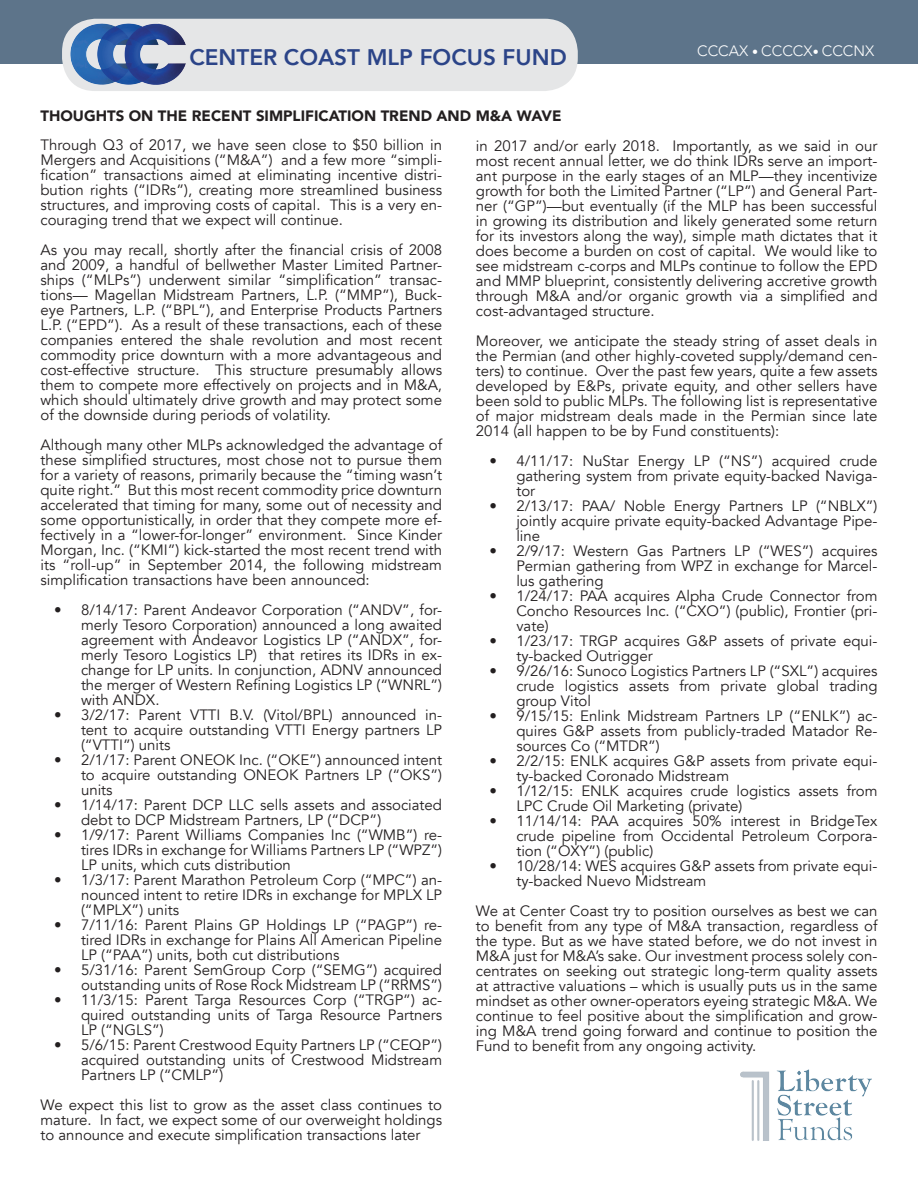
<style>
.page{position:relative;width:918px;height:1188px;background:#fff}
.page>*{position:absolute;margin:0;border:0;box-sizing:border-box;transform-origin:0 0}
.t1{font:800 22.5px "Avenir";color:#2b4488}
.t2{font:15px/15px "Avenir";color:#231f20;text-align:justify}
.t3{font:900 15px "Avenir";color:#231f20}
.t4{font:300 15px "Avenir";color:#fff}
.s1{font-size:12px}
</style>
<div class="page">
<div style="left:0;top:0;width:918px;height:64px;background:#5d748a"></div>
<img style="left:741px;top:1069px;width:130px;height:72px">
<div style="left:62px;top:19px;width:516px;height:72px;background:#e5e6e7;border-radius:33px"></div>
<img style="left:68px;top:23px;width:118px;height:62px">
<p class="t1" style="left:189px;top:39px;width:379px">CENTER COAST MLP FOCUS FUND</p>
<p class="t4" style="left:697px;top:42px;width:179px">CCCAX <span class="s1">•</span> CCCCX<span class="s1">•</span> CCCNX</p>
<p class="t3" style="left:40px;top:103px;width:523px">THOUGHTS ON THE RECENT SIMPLIFICATION TREND AND M&amp;A WAVE</p>
<p class="t2" style="left:40px;top:137px;width:403px">Through Q3 of 2017, we have seen close to $50 billion in Mergers and Acquisitions (“M&amp;A”) and a few more “simpli&shy;fication” transactions aimed at eliminating incentive distri&shy;bution rights (“IDRs”), creating more streamlined business structures, and improving costs of capital. This is a very en&shy;couraging trend that we expect will continue.</p>
<p class="t2" style="left:40px;top:242px;width:403px">As you may recall, shortly after the financial crisis of 2008 and 2009, a handful of bellwether Master Limited Partner&shy;ships (“MLPs”) underwent similar “simplification” transac&shy;tions— Magellan Midstream Partners, L.P. (“MMP”), Buck&shy;eye Partners, L.P. (“BPL”), and Enterprise Products Partners L.P. (“EPD”). As a result of these transactions, each of these companies entered the shale revolution and most recent commodity price downturn with a more advantageous and cost-effective structure. This structure presumably allows them to compete more effectively on projects and in M&amp;A, which should ultimately drive growth and may protect some of the downside during periods of volatility.</p>
<p class="t2" style="left:40px;top:437px;width:403px">Although many other MLPs acknowledged the advantage of these simplified structures, most chose not to pursue them for a variety of reasons, primarily because the “timing wasn’t quite right.” But this most recent commodity price downturn accelerated that timing for many, some out of necessity and some opportunistically, in order that they compete more ef&shy;fectively in a “lower-for-longer” environment. Since Kinder Morgan, Inc. (“KMI”) kick-started the most recent trend with its “roll-up” in September 2014, the following midstream simplification transactions have been announced:</p>
<p class="t2" style="left:81px;top:602px;width:363px;text-indent:-27px">• 8/14/17: Parent Andeavor Corporation (“ANDV”, for&shy;merly Tesoro Corporation) announced a long awaited agreement with Andeavor Logistics LP (“ANDX”, for&shy;merly Tesoro Logistics LP) that retires its IDRs in ex&shy;change for LP units. In conjunction, ADNV announced the merger of Western Refining Logistics LP (“WNRL”) with ANDX.</p>
<p class="t2" style="left:81px;top:707px;width:363px;text-indent:-27px">• 3/2/17: Parent VTTI B.V. (Vitol/BPL) announced in&shy;tent to acquire outstanding VTTI Energy partners LP (“VTTI”) units</p>
<p class="t2" style="left:81px;top:752px;width:363px;text-indent:-27px">• 2/1/17: Parent ONEOK Inc. (“OKE”) announced intent to acquire outstanding ONEOK Partners LP (“OKS”) units</p>
<p class="t2" style="left:81px;top:797px;width:363px;text-indent:-27px">• 1/14/17: Parent DCP LLC sells assets and associated debt to DCP Midstream Partners, LP (“DCP”)</p>
<p class="t2" style="left:81px;top:827px;width:363px;text-indent:-27px">• 1/9/17: Parent Williams Companies Inc (“WMB”) re&shy;tires IDRs in exchange for Williams Partners LP (“WPZ”)<br>LP units, which cuts distribution</p>
<p class="t2" style="left:81px;top:872px;width:363px;text-indent:-27px">• 1/3/17: Parent Marathon Petroleum Corp (“MPC”) an&shy;nounced intent to retire IDRs in exchange for MPLX LP (“MPLX”) units</p>
<p class="t2" style="left:81px;top:917px;width:363px;text-indent:-27px">• 7/11/16: Parent Plains GP Holdings LP (“PAGP”) re&shy;tired IDRs in exchange for Plains All American Pipeline LP (“PAA”) units, both cut distributions</p>
<p class="t2" style="left:54px;top:962px;width:390px;text-align:right">• 5/31/16: Parent SemGroup Corp (“SEMG”) acquired outstanding units of Rose Rock Midstream LP (“RRMS”)</p>
<p class="t2" style="left:81px;top:992px;width:363px;text-indent:-27px">• 11/3/15: Parent Targa Resources Corp (“TRGP”) ac&shy;quired outstanding units of Targa Resource Partners LP (“NGLS”)</p>
<p class="t2" style="left:81px;top:1037px;width:363px;text-indent:-27px">• 5/6/15: Parent Crestwood Equity Partners LP (“CEQP”) acquired outstanding units of Crestwood Midstream Partners LP (“CMLP”)</p>
<p class="t2" style="left:40px;top:1097px;width:403px">We expect this list to grow as the asset class continues to mature. In fact, we expect some of our overweight holdings to announce and execute simplification transactions later</p>
<p class="t2" style="left:476px;top:139px;width:403px">in 2017 and/or early 2018. Importantly, as we said in our most recent annual letter, we do think IDRs serve an import&shy;ant purpose in the early stages of an MLP—they incentivize growth for both the Limited Partner (“LP”) and General Part&shy;ner (“GP”)—but eventually (if the MLP has been successful in growing its distribution and likely generated some return for its investors along the way), simple math dictates that it does become a burden on cost of capital. We would like to see midstream c-corps and MLPs continue to follow the EPD and MMP blueprint, consistently delivering accretive growth through M&amp;A and/or organic growth via a simplified and cost-advantaged structure.</p>
<p class="t2" style="left:476px;top:334px;width:403px">Moreover, we anticipate the steady string of asset deals in the Permian (and other highly-coveted supply/demand cen&shy;ters) to continue. Over the past few years, quite a few assets developed by E&amp;Ps, private equity, and other sellers have been sold to public MLPs. The following list is representative of major midstream deals made in the Permian since late 2014 (all happen to be by Fund constituents):</p>
<p class="t2" style="left:516px;top:454px;width:363px;text-indent:-27px">• 4/11/17: NuStar Energy LP (“NS”) acquired crude gathering system from private equity-backed Naviga&shy;tor</p>
<p class="t2" style="left:516px;top:499px;width:363px;text-indent:-27px">• 2/13/17: PAA/ Noble Energy Partners LP (“NBLX”) jointly acquire private equity-backed Advantage Pipe&shy;line</p>
<p class="t2" style="left:516px;top:544px;width:363px;text-indent:-27px">• 2/9/17: Western Gas Partners LP (“WES”) acquires Permian gathering from WPZ in exchange for Marcel&shy;lus gathering</p>
<p class="t2" style="left:516px;top:589px;width:363px;text-indent:-27px">• 1/24/17: PAA acquires Alpha Crude Connector from Concho Resources Inc. (“CXO”) (public), Frontier (pri&shy;vate)</p>
<p class="t2" style="left:516px;top:634px;width:363px;text-indent:-27px">• 1/23/17: TRGP acquires G&amp;P assets of private equi&shy;ty-backed Outrigger</p>
<p class="t2" style="left:516px;top:664px;width:363px;text-indent:-27px">• 9/26/16: Sunoco Logistics Partners LP (“SXL”) acquires crude logistics assets from private global trading group Vitol</p>
<p class="t2" style="left:516px;top:709px;width:363px;text-indent:-27px">• 9/15/15: Enlink Midstream Partners LP (“ENLK”) ac&shy;quires G&amp;P assets from publicly-traded Matador Re&shy;sources Co (“MTDR”)</p>
<p class="t2" style="left:516px;top:754px;width:363px;text-indent:-27px">• 2/2/15: ENLK acquires G&amp;P assets from private equi&shy;ty-backed Coronado Midstream</p>
<p class="t2" style="left:516px;top:784px;width:363px;text-indent:-27px">• 1/12/15: ENLK acquires crude logistics assets from<br>LPC Crude Oil Marketing (private)</p>
<p class="t2" style="left:516px;top:814px;width:363px;text-indent:-27px">• 11/14/14: PAA acquires 50% interest in BridgeTex crude pipeline from Occidental Petroleum Corpora&shy;tion (“OXY”) (public)</p>
<p class="t2" style="left:516px;top:859px;width:363px;text-indent:-27px">• 10/28/14: WES acquires G&amp;P assets from private equi&shy;ty-backed Nuevo Midstream</p>
<p class="t2" style="left:476px;top:904px;width:403px">We at Center Coast try to position ourselves as best we can to benefit from any type of M&amp;A transaction, regardless of the type. But as we have stated before, we do not invest in M&amp;A just for M&amp;A’s sake. Our investment process solely con&shy;centrates on seeking out strategic long-term quality assets at attractive valuations – which is usually puts us in the same mindset as other owner-operators eyeing strategic M&amp;A. We continue to feel positive about the simplification and grow&shy;ing M&amp;A trend going forward and continue to position the Fund to benefit from any ongoing activity.</p>
</div>
